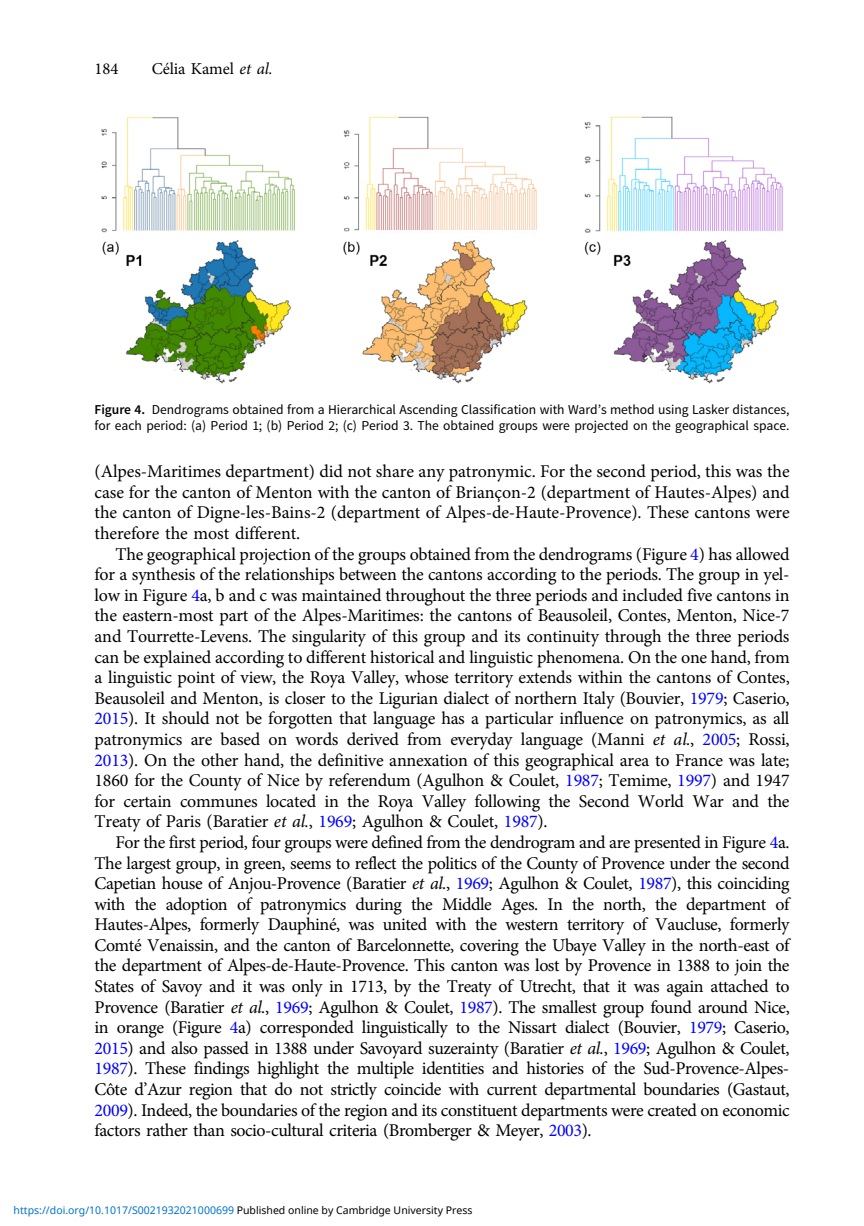
<style>
.page{position:relative;width:864px;height:1226px;background:#fff}
.page>*{position:absolute;margin:0;border:0;box-sizing:border-box;transform-origin:0 0}
.t1{font:18.03px/20.7px "Adv OT1 ef 757 c 0";letter-spacing:-.01em;color:#000;text-align:justify}
.t2{font:16.62px "Adv OT1 ef 757 c 0";color:#000}
.t3{font:13.47px/16.6px "Adv OT0 e 40 dc 65";color:#000}
.t4{font:10.5px "Noto Sans";color:#0172cf}
.s1{font-family:"Adv OT7 d 6 df 7 ab.I"}
.s2{font-family:"Adv OT031 da 8 bf"}
.s3{font-style:inherit}
.s4{color:#00f}
.s5{color:#000}
</style>
<div class="page">
<img style="left:101px;top:116px;width:682px;height:267px">
<p class="t2" style="left:95px;top:63px;width:25px">184</p>
<p class="t2" style="left:152px;top:63px;width:122px">Célia Kamel <span class="s1">et al.</span></p>
<p class="t3" style="left:95px;top:402px;width:696px"><span class="s2">Figure 4.</span> Dendrograms obtained from a Hierarchical Ascending Classification with Ward<span class="s3">’</span>s method using Lasker distances, for each period: (a) Period 1; (b) Period 2; (c) Period 3. The obtained groups were projected on the geographical space.</p>
<p class="t1" style="left:95px;top:463px;width:696px">(Alpes-Maritimes department) did not share any patronymic. For the second period, this was the case for the canton of Menton with the canton of Briançon-2 (department of Hautes-Alpes) and the canton of Digne-les-Bains-2 (department of Alpes-de-Haute-Provence). These cantons were therefore the most different.</p>
<p class="t1" style="left:95px;top:545px;width:696px;text-indent:21px">The geographical projection of the groups obtained from the dendrograms (Figure <span class="s4">4</span>) has allowed for a synthesis of the relationships between the cantons according to the periods. The group in yel&shy;low in Figure <span class="s4">4</span>a, b and c was maintained throughout the three periods and included five cantons in the eastern-most part of the Alpes-Maritimes: the cantons of Beausoleil, Contes, Menton, Nice-7 and Tourrette-Levens. The singularity of this group and its continuity through the three periods can be explained according to different historical and linguistic phenomena. On the one hand, from a linguistic point of view, the Roya Valley, whose territory extends within the cantons of Contes, Beausoleil and Menton, is closer to the Ligurian dialect of northern Italy (Bouvier, <span class="s4">1979</span>; Caserio, <span class="s4">2015</span>). It should not be forgotten that language has a particular influence on patronymics, as all patronymics are based on words derived from everyday language (Manni <span class="s1">et al.</span>, <span class="s4">2005</span>; Rossi, <span class="s4">2013</span>). On the other hand, the definitive annexation of this geographical area to France was late; 1860 for the County of Nice by referendum (Agulhon &amp; Coulet, <span class="s4">1987</span>; Temime, <span class="s4">1997</span>) and 1947 for certain communes located in the Roya Valley following the Second World War and the Treaty of Paris (Baratier <span class="s1">et al.</span>, <span class="s4">1969</span>; Agulhon &amp; Coulet, <span class="s4">1987</span>).</p>
<p class="t1" style="left:95px;top:833px;width:696px;text-indent:21px">For the first period, four groups were defined from the dendrogram and are presented in Figure <span class="s4">4</span>a.<br>The largest group, in green, seems to reflect the politics of the County of Provence under the second Capetian house of Anjou-Provence (Baratier <span class="s1">et al.</span>, <span class="s4">1969</span>; Agulhon &amp; Coulet, <span class="s4">1987</span>), this coinciding with the adoption of patronymics during the Middle Ages. In the north, the department of Hautes-Alpes, formerly Dauphiné, was united with the western territory of Vaucluse, formerly Comté Venaissin, and the canton of Barcelonnette, covering the Ubaye Valley in the north-east of the department of Alpes-de-Haute-Provence. This canton was lost by Provence in 1388 to join the States of Savoy and it was only in 1713, by the Treaty of Utrecht, that it was again attached to Provence (Baratier <span class="s1">et al.</span>, <span class="s4">1969</span>; Agulhon &amp; Coulet, <span class="s4">1987</span>). The smallest group found around Nice, in orange (Figure <span class="s4">4</span>a) corresponded linguistically to the Nissart dialect (Bouvier, <span class="s4">1979</span>; Caserio, <span class="s4">2015</span>) and also passed in 1388 under Savoyard suzerainty (Baratier <span class="s1">et al.</span>, <span class="s4">1969</span>; Agulhon &amp; Coulet, <span class="s4">1987</span>). These findings highlight the multiple identities and histories of the Sud-Provence-Alpes-Côte d<span class="s3">’</span>Azur region that do not strictly coincide with current departmental boundaries (Gastaut, <span class="s4">2009</span>). Indeed, the boundaries of the region and its constituent departments were created on economic factors rather than socio-cultural criteria (Bromberger &amp; Meyer, <span class="s4">2003</span>).</p>
<p class="t4" style="left:14px;top:1202px;width:460px">https://doi.org/10.1017/S0021932021000699 <span class="s5">Published online by Cambridge University Press</span></p>
</div>
